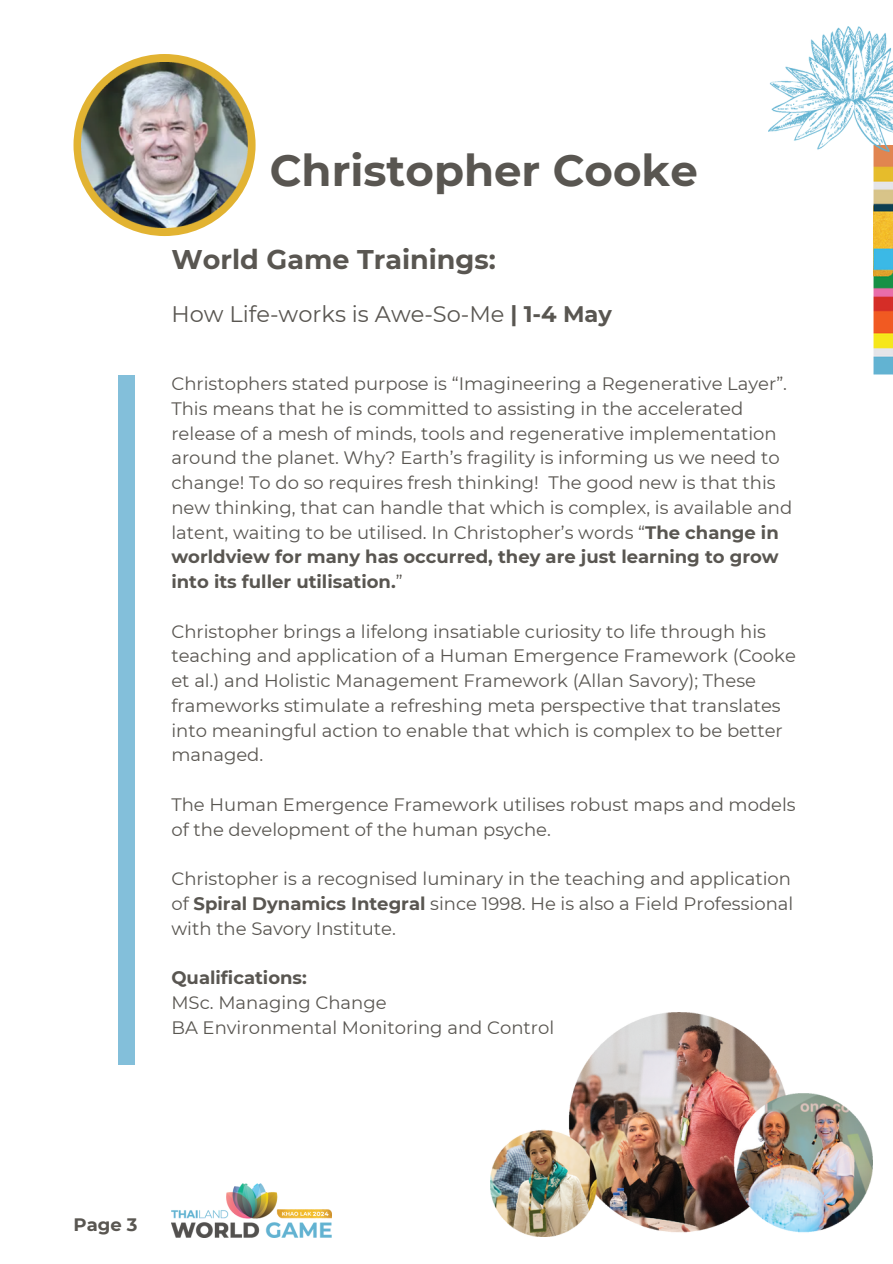
<style>
.page{position:relative;width:893px;height:1264px;background:#fff}
.page>*{position:absolute;margin:0;border:0;box-sizing:border-box;transform-origin:0 0}
.t1{font:700 43.5px "Montserrat";color:#595651}
.t2{font:700 27px "Montserrat";color:#595651}
.t3{font:22.5px "Montserrat";color:#595651}
.t4{font:18px/24.8px "Montserrat";color:#595651}
.t5{font:700 18px "Montserrat";color:#595651}
.s1{font-weight:700}
</style>
<div class="page">
<img style="left:490px;top:1012px;width:382px;height:224px">
<img style="left:171px;top:1183px;width:160px;height:54px">
<div style="left:119px;top:375px;width:16px;height:689px;background:#83bfda"></div>
<img style="left:873px;top:152px;width:19px;height:222px">
<img style="left:768px;top:27px;width:124px;height:125px">
<div style="left:73px;top:54px;width:182px;height:182px;background:#e2b332;border-radius:50%"></div>
<img style="left:82px;top:62px;width:165px;height:166px">
<p class="t1" style="left:270px;top:144px;width:429px">Christopher Cooke</p>
<p class="t2" style="left:171px;top:243px;width:326px">World Game Trainings:</p>
<p class="t3" style="left:171px;top:300px;width:442px">How Life-works is Awe-So-Me <span class="s1">| 1-4 May</span></p>
<p class="t4" style="left:171px;top:371px;width:622px">Christophers stated purpose is “Imagineering a Regenerative Layer”.<br>This means that he is committed to assisting in the accelerated release of a mesh of minds, tools and regenerative implementation around the planet. Why? Earth’s fragility is informing us we need to change! To do so requires fresh thinking! The good new is that this new thinking, that can handle that which is complex, is available and latent, waiting to be utilised. In Christopher’s words “<span class="s1">The change in worldview for many has occurred, they are just learning to grow into its fuller utilisation.</span>”</p>
<p class="t4" style="left:171px;top:618px;width:626px">Christopher brings a lifelong insatiable curiosity to life through his teaching and application of a Human Emergence Framework (Cooke et al.) and Holistic Management Framework (Allan Savory); These frameworks stimulate a refreshing meta perspective that translates into meaningful action to enable that which is complex to be better managed.</p>
<p class="t4" style="left:171px;top:792px;width:625px">The Human Emergence Framework utilises robust maps and models of the development of the human psyche.</p>
<p class="t4" style="left:171px;top:866px;width:623px">Christopher is a recognised luminary in the teaching and application of <span class="s1">Spiral Dynamics Integral</span> since 1998. He is also a Field Professional with the Savory Institute.</p>
<p class="t5" style="left:171px;top:966px;width:137px">Qualifications:</p>
<p class="t4" style="left:171px;top:990px;width:217px">MSc. Managing Change</p>
<p class="t4" style="left:171px;top:1014px;width:384px">BA Environmental Monitoring and Control</p>
<p class="t5" style="left:73px;top:1213px;width:65px">Page 3</p>
</div>
